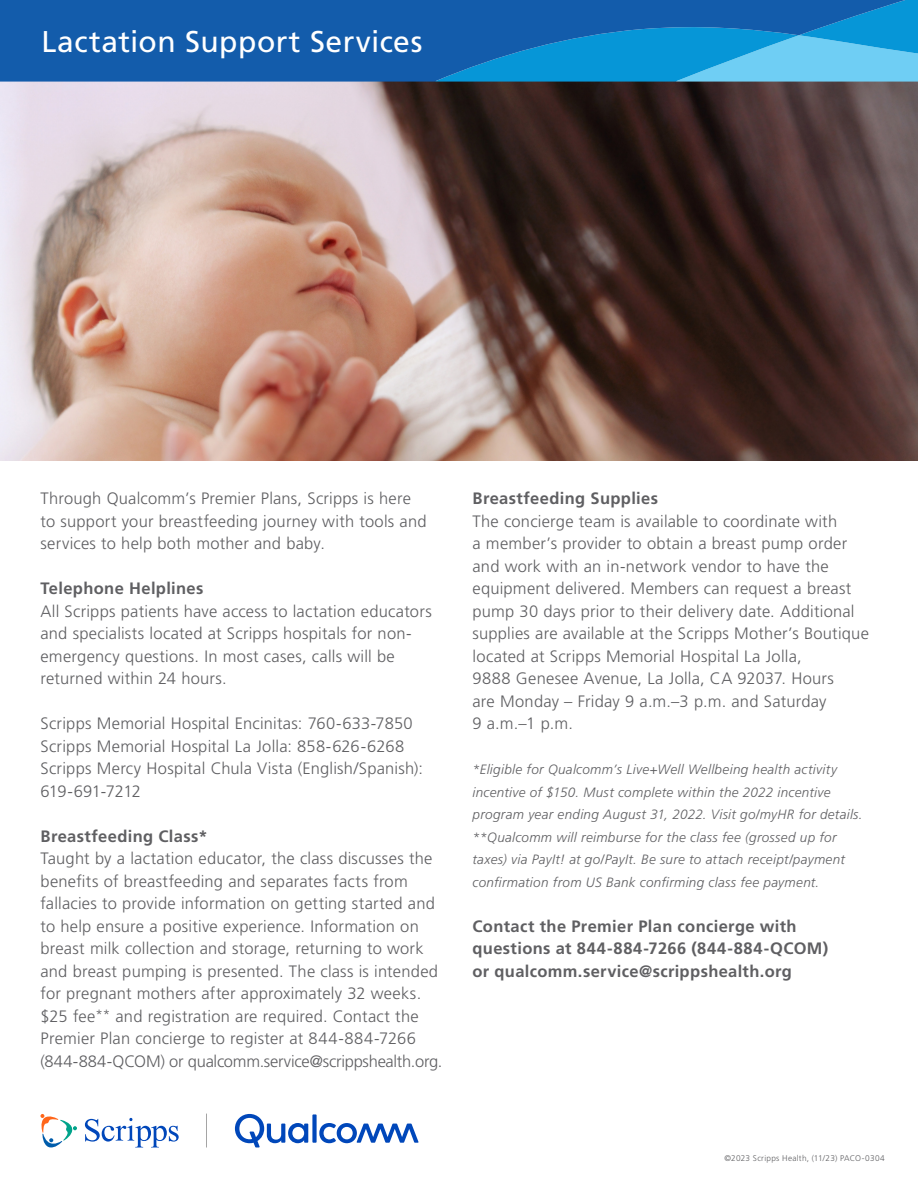
<style>
.page{position:relative;width:918px;height:1188px;background:#fff}
.page>*{position:absolute;margin:0;border:0;box-sizing:border-box;transform-origin:0 0}
.t1{font:30px "Frutiger LT Std";letter-spacing:.015em;color:#fff}
.Body{font:300 16.5px/22.5px "Frutiger LT Std";letter-spacing:.015em;color:#5f5f62}
.Body-2{font:700 16.5px/22.5px "Frutiger LT Std";letter-spacing:.02em;color:#5f5f62}
.Body-3{font:italic 300 13.5px/22.5px "Frutiger LT Std";letter-spacing:.02em;color:#5f5f62}
.Foot_note{font:300 8.25px "Frutiger LT Std";letter-spacing:.035em;color:#5f5f62}
</style>
<div class="page">
<hr style="left:206px;top:1114px;width:1px;height:33px;background:#4a4a4a">
<svg style="left:235px;top:1114px;width:184px;height:33px"></svg>
<svg style="left:40px;top:1114px;width:37px;height:34px"></svg>
<svg style="left:85px;top:1118px;width:94px;height:29px"></svg>
<img style="left:0;top:82px;width:918px;height:379px">
<svg style="left:0;top:0;width:918px;height:82px;background:#1972ba"></svg>
<h1 class="t1" style="left:41px;top:24px;width:382px">Lactation Support Services</h1>
<p class="Body" style="left:40px;top:487px;width:388px">Through Qualcomm’s Premier Plans, Scripps is here to support your breastfeeding journey with tools and services to help both mother and baby.</p>
<p class="Body-2" style="left:40px;top:577px;width:164px">Telephone Helplines</p>
<p class="Body" style="left:40px;top:600px;width:393px">All Scripps patients have access to lactation educators and specialists located at Scripps hospitals for non&shy;emergency questions. In most cases, calls will be returned within 24 hours.</p>
<p class="Body" style="left:40px;top:712px;width:374px">Scripps Memorial Hospital Encinitas: 760-633-7850</p>
<p class="Body" style="left:40px;top:735px;width:365px">Scripps Memorial Hospital La Jolla: 858-626-6268</p>
<p class="Body" style="left:40px;top:757px;width:384px">Scripps Mercy Hospital Chula Vista (English/Spanish):<br>619-691-7212</p>
<p class="Body-2" style="left:40px;top:825px;width:169px">Breastfeeding Class*</p>
<p class="Body" style="left:40px;top:847px;width:404px">Taught by a lactation educator, the class discusses the benefits of breastfeeding and separates facts from fallacies to provide information on getting started and to help ensure a positive experience. Information on breast milk collection and storage, returning to work and breast pumping is presented. The class is intended for pregnant mothers after approximately 32 weeks. $25 fee<sup>**</sup> and registration are required. Contact the Premier Plan concierge to register at 844-884-7266 (844-884-QCOM) or qualcomm.service@scrippshealth.org.</p>
<p class="Body-2" style="left:473px;top:487px;width:187px">Breastfeeding Supplies</p>
<p class="Body" style="left:473px;top:510px;width:398px">The concierge team is available to coordinate with<br>a member’s provider to obtain a breast pump order and work with an in-network vendor to have the equipment delivered. Members can request a breast pump 30 days prior to their delivery date. Additional supplies are available at the Scripps Mother’s Boutique located at Scripps Memorial Hospital La Jolla,<br>9888 Genesee Avenue, La Jolla, CA 92037. Hours<br>are Monday – Friday 9 a.m.–3 p.m. and Saturday<br>9 a.m.–1 p.m.</p>
<p class="Body-3" style="left:472px;top:758px;width:392px">*Eligible for Qualcomm’s Live+Well Wellbeing health activity incentive of $150. Must complete within the 2022 incentive program year ending August 31, 2022. Visit go/myHR for details.</p>
<p class="Body-3" style="left:472px;top:826px;width:374px">**Qualcomm will reimburse for the class fee (grossed up for taxes) via PayIt! at go/PayIt. Be sure to attach receipt/payment confirmation from US Bank confirming class fee payment.</p>
<p class="Body-2" style="left:472px;top:915px;width:357px">Contact the Premier Plan concierge with questions at 844-884-7266 (844-884-QCOM) or qualcomm.service@scrippshealth.org</p>
<p class="Foot_note" style="left:725px;top:1153px;width:162px">©2023 Scripps Health, (11/23) PACO-0304</p>
</div>
